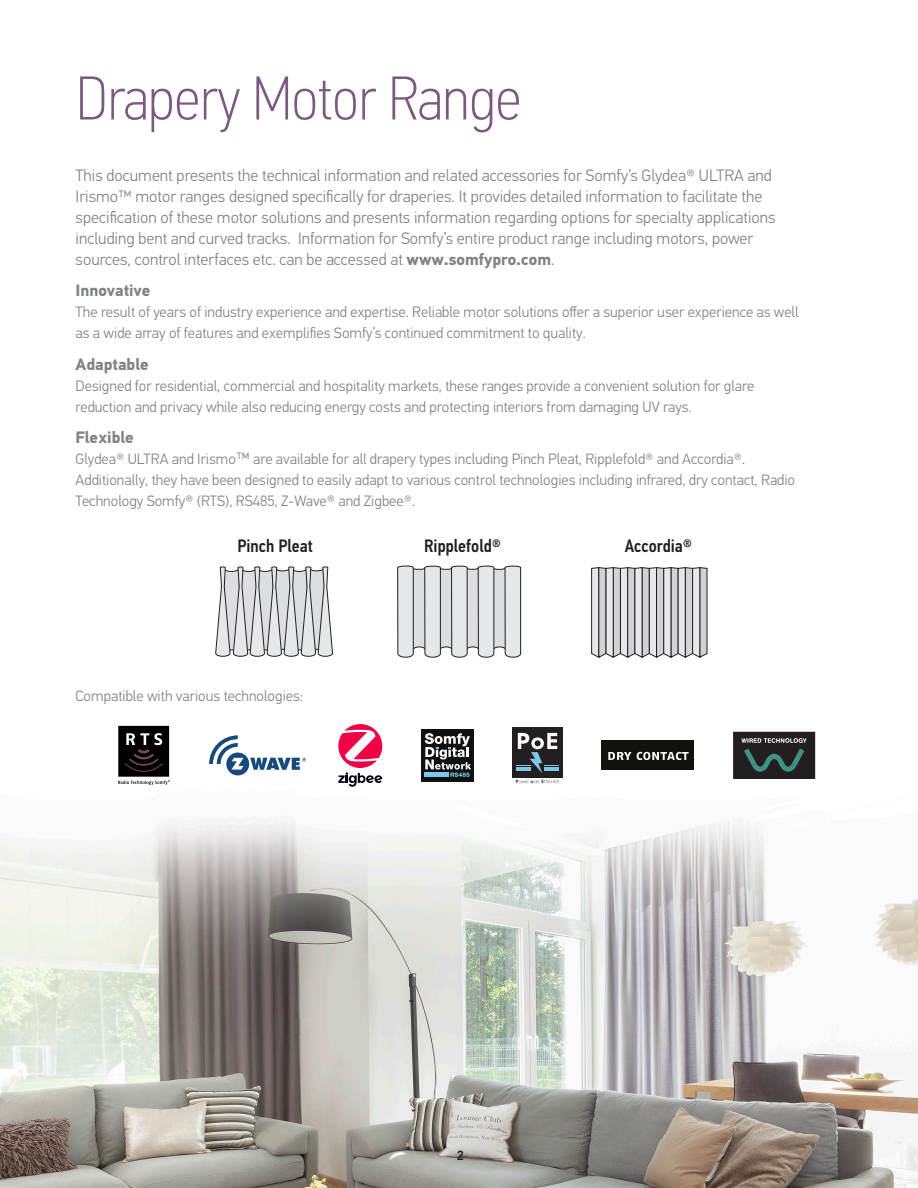
<style>
.page{position:relative;width:918px;height:1188px;background:#fff}
.page>*{position:absolute;margin:0;border:0;box-sizing:border-box;transform-origin:0 0}
.t1{font:100 61.8px "PF Din Text Cond Pro";color:#7b5980}
.t2{font:500 18px "PF Din Text Cond Pro";color:#231f20}
.t3{font:300 16.5px/21px "PF Din Text Pro";color:#808285}
.t4{font:700 16.5px "PF Din Text Pro";color:#808285}
.t5{font:300 15px/21px "PF Din Text Pro";color:#808285}
.t6{font:700 13.5px "Arial";color:#231f20}
.TOC_listings{font:500 13.5px "PF Din Text Pro";color:#231f20}
.s1{font-weight:700}
.s2{font-size:16.5px}
</style>
<div class="page">
<img style="left:0;top:763px;width:918px;height:425px">
<img style="left:295px;top:1018px;width:19px;height:16px">
<svg style="left:591px;top:567px;width:116px;height:91px;background:#bbbbbd"></svg>
<svg style="left:215px;top:566px;width:118px;height:91px;background:#cacbcc"></svg>
<svg style="left:397px;top:566px;width:125px;height:92px;background:#d2d2d4"></svg>
<div style="left:118px;top:726px;width:51px;height:51px;background:#000"></div>
<svg style="left:125px;top:733px;width:38px;height:39px"></svg>
<svg style="left:118px;top:780px;width:52px;height:5px"></svg>
<div style="left:601px;top:740px;width:93px;height:30px;background:#12130e"></div>
<svg style="left:608px;top:752px;width:81px;height:8px"></svg>
<svg style="left:733px;top:732px;width:82px;height:47px;background:#2e3433"></svg>
<div style="left:421px;top:729px;width:53px;height:53px;background:#0f1011"></div>
<svg style="left:424px;top:733px;width:47px;height:44px"></svg>
<div style="left:512px;top:728px;width:51px;height:50px;background:#231f20"></div>
<svg style="left:516px;top:780px;width:43px;height:3px"></svg>
<svg style="left:516px;top:733px;width:43px;height:41px"></svg>
<svg style="left:209px;top:735px;width:97px;height:40px"></svg>
<svg style="left:338px;top:724px;width:44px;height:63px"></svg>
<p class="t1" style="left:76px;top:63px;width:446px">Drapery Motor Range</p>
<p class="t3" style="left:76px;top:165px;width:702px">This document presents the technical information and related accessories for Somfy’s Glydea® ULTRA and Irismo™ motor ranges designed specifically for draperies. It provides detailed information to facilitate the specification of these motor solutions and presents information regarding options for specialty applications including bent and curved tracks. Information for Somfy’s entire product range including motors, power sources, control interfaces etc. can be accessed at <span class="s1">www.somfypro.com</span>.</p>
<p class="t4" style="left:76px;top:281px;width:76px">Innovative</p>
<p class="t5" style="left:76px;top:302px;width:724px">The result of years of industry experience and expertise. Reliable motor solutions offer a superior user experience as well as a wide array of features and exemplifies Somfy’s continued commitment to quality.</p>
<p class="t4" style="left:76px;top:354px;width:75px">Adaptable</p>
<p class="t5" style="left:76px;top:375px;width:680px">Designed for residential, commercial and hospitality markets, these ranges provide a convenient solution for glare reduction and privacy while also reducing energy costs and protecting interiors from damaging UV rays.</p>
<p class="t4" style="left:76px;top:428px;width:60px">Flexible</p>
<p class="t5" style="left:76px;top:449px;width:721px">Glydea® ULTRA and Irismo<span class="s2">™</span> are available for all drapery types including Pinch Pleat, Ripplefold® and Accordia®.<br>Additionally, they have been designed to easily adapt to various control technologies including infrared, dry contact, Radio<br>Technology Somfy® (RTS), RS485, Z-Wave® and Zigbee®.</p>
<p class="t2" style="left:237px;top:535px;width:77px">Pinch Pleat</p>
<p class="t2" style="left:424px;top:535px;width:78px">Ripplefold®</p>
<p class="t2" style="left:625px;top:535px;width:69px">Accordia®</p>
<p class="t5" style="left:76px;top:686px;width:229px">Compatible with various technologies:</p>
<p class="TOC_listings" style="left:457px;top:1147px;width:9px">2</p>
<p class="t6" style="left:454px;top:1146px;width:9px">2</p>
</div>
